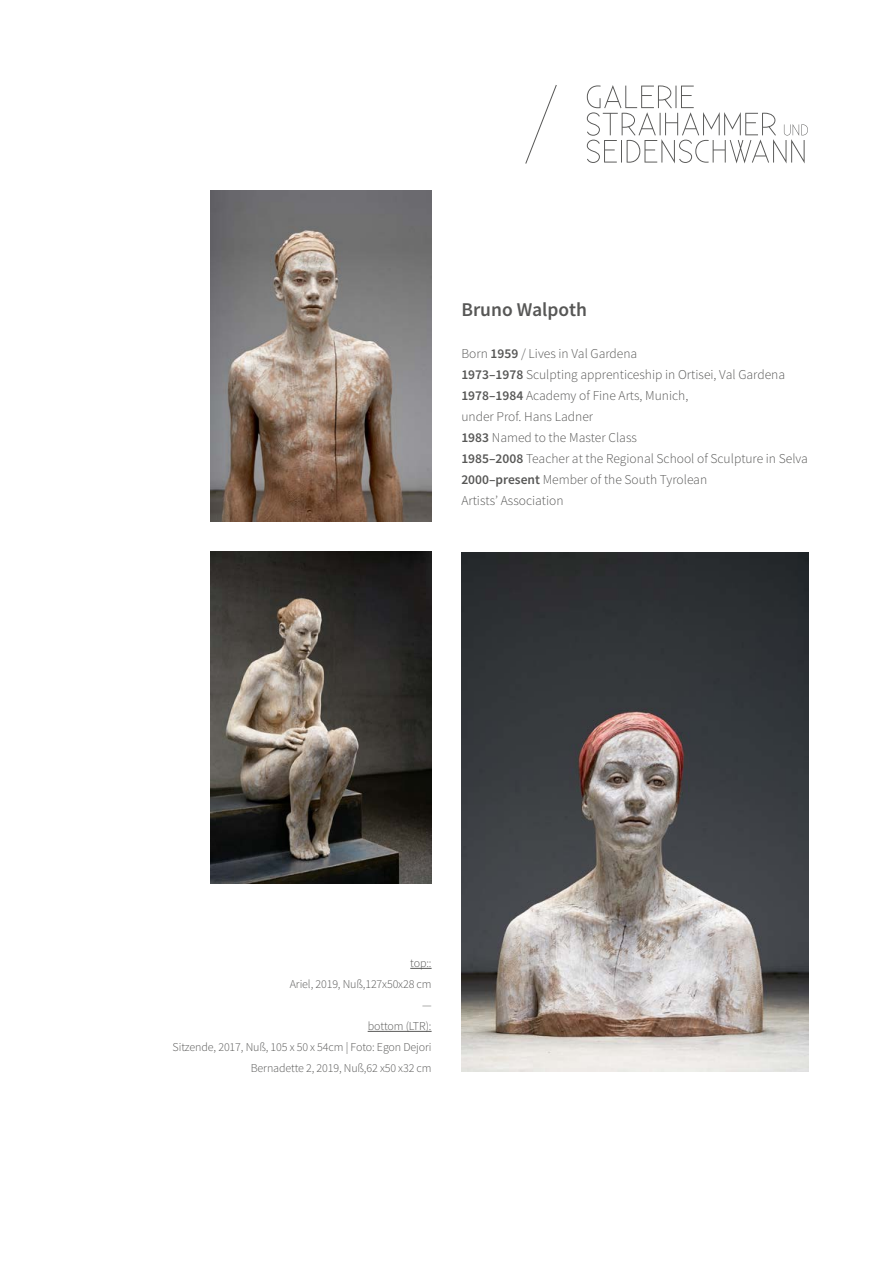
<style>
.page{position:relative;width:893px;height:1263px;background:#fff}
.page>*{position:absolute;margin:0;border:0;box-sizing:border-box;transform-origin:0 0}
.t1{font:600 19.5px "Source Sans Pro";color:#575756}
.t2{font:300 13.5px/21px "Source Sans Pro";color:#575756}
.t3{font:300 12px/21px "Source Sans Pro";letter-spacing:-.01em;color:#575756;text-align:right}
.s1{font-weight:600}
</style>
<div class="page">
<svg style="left:587px;top:85px;width:221px;height:79px"></svg>
<svg style="left:525px;top:85px;width:32px;height:79px"></svg>
<img style="left:210px;top:551px;width:222px;height:332px">
<svg style="left:410px;top:968px;width:22px;height:1px"></svg>
<hr style="left:368px;top:1031px;width:64px;height:1px;background:#575756">
<img style="left:211px;top:190px;width:221px;height:331px">
<img style="left:461px;top:552px;width:347px;height:520px">
<h1 class="t1" style="left:461px;top:297px;width:127px">Bruno Walpoth</h1>
<p class="t2" style="left:461px;top:343px;width:348px">Born <span class="s1">1959</span> / Lives in Val Gardena<br><span class="s1">1973–1978</span> Sculpting apprenticeship in Ortisei, Val Gardena <span class="s1">1978–1984</span> Academy of Fine Arts, Munich,<br>under Prof. Hans Ladner<br><span class="s1">1983</span> Named to the Master Class<br><span class="s1">1985–2008</span> Teacher at the Regional School of Sculpture in Selva <span class="s1">2000–present</span> Member of the South Tyrolean<br>Artists’ Association</p>
<p class="t3" style="left:173px;top:953px;width:260px">top::<br>Ariel, 2019, Nuß,127x50x28 cm<br>—<br>bottom (LTR):<br>Sitzende, 2017, Nuß, 105 x 50 x 54cm | Foto: Egon Dejori<br>Bernadette 2, 2019, Nuß,62 x50 x32 cm</p>
</div>
